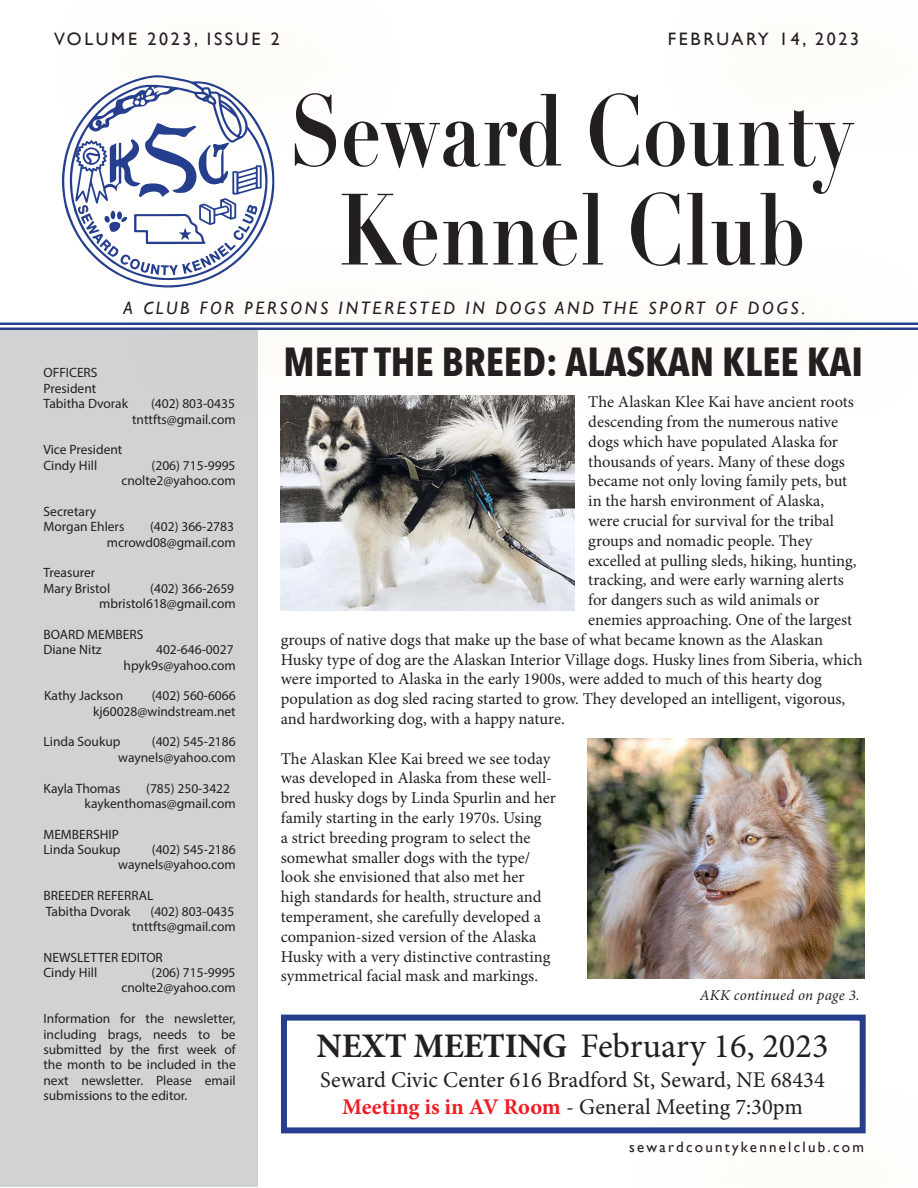
<style>
.page{position:relative;width:918px;height:1188px;background:#fff}
.page>*{position:absolute;margin:0;border:0;box-sizing:border-box;transform-origin:0 0}
.t1{font:700 99.3px/99px "Didot";color:#231f20;text-align:center;scale:.8 1}
.t2{font:700 40.5px "Avenir Next Condensed";color:#231f20}
.t3{font:34.5px "Minion Pro";color:#231f20}
.t4{font:22.5px "Minion Pro";color:#231f20}
.t5{font:italic 18px "Gill Sans";letter-spacing:.15em;color:#231f20}
.t6{font:18px "Gill Sans";letter-spacing:.15em;color:#231f20}
.t7{font:16.5px/19.8px "Minion Pro";color:#231f20}
.t8{font:15px "Gill Sans";letter-spacing:.15em;color:#231f20}
.t9{font:italic 15px "Minion Pro";letter-spacing:.01em;color:#231f20}
.t10{font:13.5px/15.5px "Myriad Pro";color:#231f20;text-align:right}
.s1{font-weight:700}
.s2{font-weight:700;color:#ee1d23}
</style>
<div class="page">
<div style="left:0;top:330px;width:257px;height:857px;background:#d1d2d4"></div>
<hr style="left:0;top:323px;width:918px;height:2px;background:#253f8e">
<hr style="left:0;top:328px;width:918px;height:2px;background:#253f8e">
<svg style="left:128px;top:287px;width:790px;height:132px"></svg>
<svg style="left:62px;top:75px;width:212px;height:212px"></svg>
<svg style="left:75px;top:122px;width:187px;height:153px"></svg>
<div style="left:281px;top:1015px;width:585px;height:118px;border:6px solid #253f8e"></div>
<img style="left:281px;top:395px;width:294px;height:215px">
<img style="left:588px;top:739px;width:276px;height:239px">
<p class="t6" style="left:54px;top:28px;width:227px">VOLUME 2023, ISSUE 2</p>
<p class="t6" style="left:668px;top:28px;width:193px">FEBRUARY 14, 2023</p>
<p class="t1" style="left:290px;top:82px;width:706px">Seward County<br>Kennel Club</p>
<p class="t5" style="left:124px;top:297px;width:683px">A CLUB FOR PERSONS INTERESTED IN DOGS AND THE SPORT OF DOGS.</p>
<p class="t10" style="left:44px;top:365px;width:56px">OFFICERS</p>
<p class="t10" style="left:44px;top:380px;width:54px">President</p>
<p class="t10" style="left:44px;top:396px;width:86px">Tabitha Dvorak</p>
<p class="t10" style="left:151px;top:396px;width:85px">(402) 803-0435</p>
<p class="t10" style="left:132px;top:411px;width:105px">tnttfts@gmail.com</p>
<p class="t10" style="left:44px;top:442px;width:80px">Vice President</p>
<p class="t10" style="left:44px;top:457px;width:55px">Cindy Hill</p>
<p class="t10" style="left:152px;top:457px;width:85px">(206) 715-9995</p>
<p class="t10" style="left:121px;top:473px;width:116px">cnolte2@yahoo.com</p>
<p class="t10" style="left:44px;top:503px;width:54px">Secretary</p>
<p class="t10" style="left:44px;top:519px;width:82px">Morgan Ehlers</p>
<p class="t10" style="left:150px;top:519px;width:85px">(402) 366-2783</p>
<p class="t10" style="left:107px;top:534px;width:130px">mcrowd08@gmail.com</p>
<p class="t10" style="left:44px;top:565px;width:53px">Treasurer</p>
<p class="t10" style="left:44px;top:580px;width:68px">Mary Bristol</p>
<p class="t10" style="left:150px;top:580px;width:85px">(402) 366-2659</p>
<p class="t10" style="left:99px;top:596px;width:138px">mbristol618@gmail.com</p>
<p class="t10" style="left:44px;top:626px;width:102px">BOARD MEMBERS</p>
<p class="t10" style="left:44px;top:642px;width:60px">Diane Nitz</p>
<p class="t10" style="left:156px;top:642px;width:79px">402-646-0027</p>
<p class="t10" style="left:124px;top:657px;width:114px">hpyk9s@yahoo.com</p>
<p class="t10" style="left:44px;top:688px;width:81px">Kathy Jackson</p>
<p class="t10" style="left:93px;top:688px;width:144px">(402) 560-6066 kj60028@windstream.net</p>
<p class="t10" style="left:44px;top:734px;width:79px">Linda Soukup</p>
<p class="t10" style="left:152px;top:734px;width:85px">(402) 545-2186</p>
<p class="t10" style="left:118px;top:749px;width:119px">waynels@yahoo.com</p>
<p class="t10" style="left:44px;top:780px;width:78px">Kayla Thomas</p>
<p class="t10" style="left:146px;top:780px;width:85px">(785) 250-3422</p>
<p class="t10" style="left:85px;top:795px;width:153px">kaykenthomas@gmail.com</p>
<p class="t10" style="left:44px;top:826px;width:77px">MEMBERSHIP</p>
<p class="t10" style="left:44px;top:842px;width:79px">Linda Soukup</p>
<p class="t10" style="left:152px;top:842px;width:85px">(402) 545-2186</p>
<p class="t10" style="left:118px;top:857px;width:119px">waynels@yahoo.com</p>
<p class="t10" style="left:44px;top:888px;width:111px">BREEDER REFERRAL</p>
<p class="t10" style="left:46px;top:903px;width:86px">Tabitha Dvorak</p>
<p class="t10" style="left:150px;top:903px;width:85px">(402) 803-0435</p>
<p class="t10" style="left:132px;top:918px;width:105px">tnttfts@gmail.com</p>
<p class="t10" style="left:44px;top:949px;width:121px">NEWSLETTER EDITOR</p>
<p class="t10" style="left:44px;top:965px;width:55px">Cindy Hill</p>
<p class="t10" style="left:152px;top:965px;width:85px">(206) 715-9995</p>
<p class="t10" style="left:121px;top:980px;width:116px">cnolte2@yahoo.com</p>
<p class="t10" style="left:44px;top:1011px;width:194px;text-align:justify">Information for the newsletter, including brags, needs to be submitted by the first week of the month to be included in the next newsletter. Please email submissions to the editor.</p>
<p class="t2" style="left:284px;top:337px;width:581px">MEET THE BREED: ALASKAN KLEE KAI</p>
<p class="t7" style="left:588px;top:392px;width:267px">The Alaskan Klee Kai have ancient roots</p>
<p class="t7" style="left:588px;top:412px;width:251px">descending from the numerous native</p>
<p class="t7" style="left:588px;top:432px;width:251px">dogs which have populated Alaska for</p>
<p class="t7" style="left:588px;top:451px;width:258px">thousands of years. Many of these dogs</p>
<p class="t7" style="left:588px;top:471px;width:260px">became not only loving family pets, but</p>
<p class="t7" style="left:588px;top:491px;width:238px">in the harsh environment of Alaska,</p>
<p class="t7" style="left:588px;top:511px;width:247px">were crucial for survival for the tribal</p>
<p class="t7" style="left:588px;top:531px;width:226px">groups and nomadic people. They</p>
<p class="t7" style="left:588px;top:550px;width:270px">excelled at pulling sleds, hiking, hunting,</p>
<p class="t7" style="left:588px;top:570px;width:257px">tracking, and were early warning alerts</p>
<p class="t7" style="left:588px;top:590px;width:233px">for dangers such as wild animals or</p>
<p class="t7" style="left:588px;top:610px;width:265px">enemies approaching. One of the largest</p>
<p class="t7" style="left:281px;top:630px;width:544px">groups of native dogs that make up the base of what became known as the Alaskan</p>
<p class="t7" style="left:281px;top:649px;width:583px">Husky type of dog are the Alaskan Interior Village dogs. Husky lines from Siberia, which</p>
<p class="t7" style="left:281px;top:669px;width:543px">were imported to Alaska in the early 1900s, were added to much of this hearty dog</p>
<p class="t7" style="left:281px;top:689px;width:566px">population as dog sled racing started to grow. They developed an intelligent, vigorous,</p>
<p class="t7" style="left:281px;top:709px;width:285px">and hardworking dog, with a happy nature.</p>
<p class="t7" style="left:281px;top:748px;width:277px">The Alaskan Klee Kai breed we see today was developed in Alaska from these well&shy;bred husky dogs by Linda Spurlin and her family starting in the early 1970s. Using<br>a strict breeding program to select the somewhat smaller dogs with the type/ look she envisioned that also met her high standards for health, structure and temperament, she carefully developed a companion-sized version of the Alaska Husky with a very distinctive contrasting symmetrical facial mask and markings.</p>
<p class="t9" style="left:700px;top:985px;width:162px">AKK continued on page 3.</p>
<p class="t3" style="left:317px;top:1022px;width:513px"><span class="s1">NEXT MEETING</span> February 16, 2023</p>
<p class="t4" style="left:320px;top:1064px;width:506px">Seward Civic Center 616 Bradford St, Seward, NE 68434</p>
<p class="t4" style="left:342px;top:1091px;width:462px"><span class="s2">Meeting is in AV Room</span> - General Meeting 7:30pm</p>
<p class="t8" style="left:629px;top:1138px;width:236px">sewardcountykennelclub.com</p>
</div>
